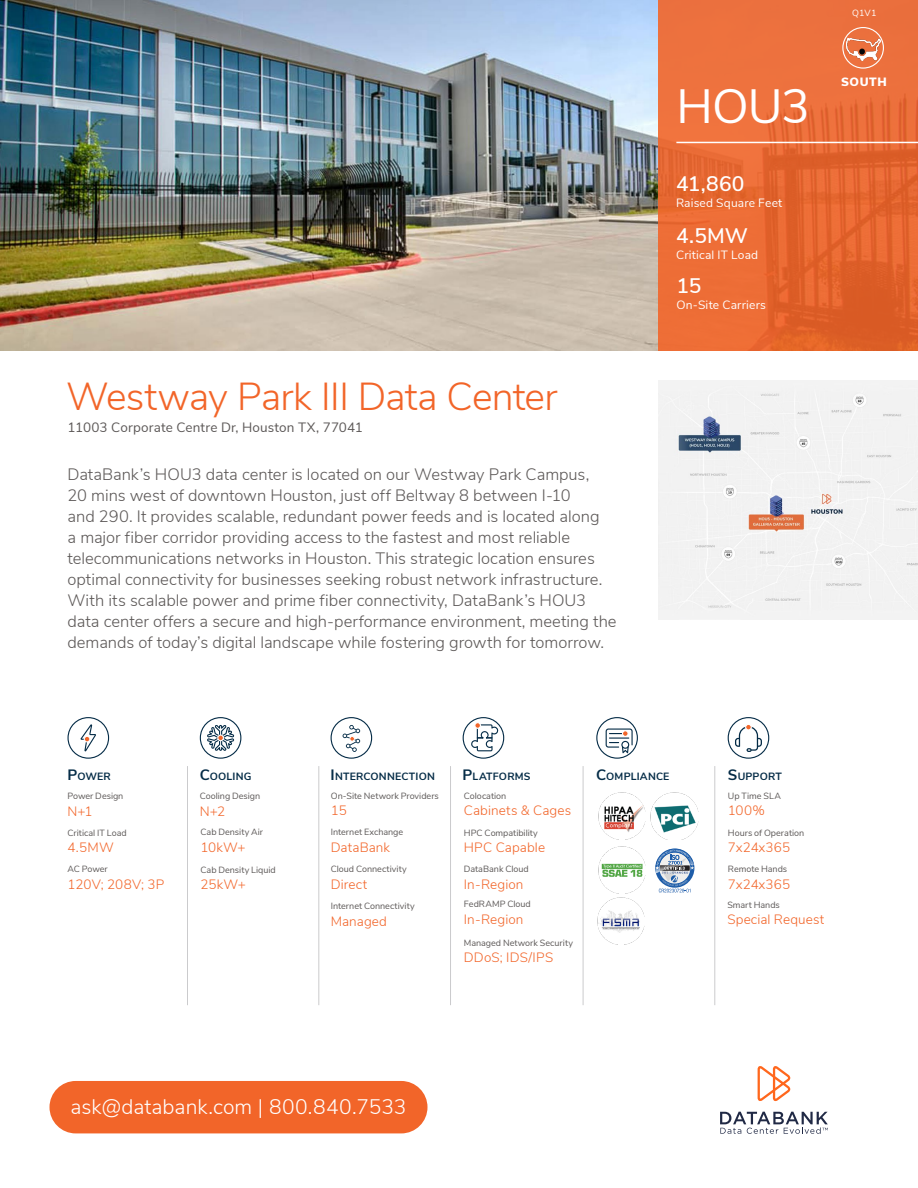
<style>
.page{position:relative;width:918px;height:1188px;background:#fff}
.page>*{position:absolute;margin:0;border:0;box-sizing:border-box;transform-origin:0 0}
.t1{font:48px "Nunito Sans";color:#fff}
.t2{font:300 39px "Nunito Sans";letter-spacing:-.02em;color:#f26529}
.t3{font:300 21px "Nunito Sans";color:#fff}
.t4{font:600 21px "Nunito Sans";letter-spacing:.005em;color:#fff}
.t5{font:300 16.5px/21px "Nunito Sans";color:#5c5857}
.t6{font:300 13.5px "Nunito Sans";letter-spacing:.01em;color:#f26529}
.t7{font:13.5px "Nunito Sans";letter-spacing:.01em;color:#5c5857}
.t8{font:12px "Nunito Sans";letter-spacing:.015em;color:#fff}
.t9{font:900 12px "Nunito Sans";letter-spacing:.05em;color:#fff}
.t10{font:700 10.5px "Nunito Sans";letter-spacing:.02em;color:#052c47}
.t11{font:9px "Nunito Sans";color:#5c5857}
.t12{font:9px "Nunito Sans";color:#fff}
.s1{font-size:15px}
</style>
<div class="page">
<svg style="left:655px;top:848px;width:39px;height:45px"></svg>
<img style="left:0;top:0;width:658px;height:351px">
<svg style="left:658px;top:0;width:260px;height:351px;background:#e86a35"></svg>
<div style="left:596px;top:717px;width:42px;height:42px;border:1px solid #052c47;border-radius:50%"></div>
<div style="left:728px;top:717px;width:41px;height:42px;border:1px solid #052c47;border-radius:50%"></div>
<hr style="left:676px;top:142px;width:242px;height:1px;background:#fff">
<svg style="left:758px;top:1066px;width:32px;height:35px"></svg>
<svg style="left:720px;top:1112px;width:108px;height:22px"></svg>
<img style="left:598px;top:846px;width:47px;height:47px">
<img style="left:651px;top:793px;width:47px;height:47px">
<img style="left:598px;top:793px;width:47px;height:47px">
<hr style="left:583px;top:766px;width:1px;height:239px;background:#cbcbcd">
<hr style="left:714px;top:766px;width:1px;height:239px;background:#cbcbcd">
<svg style="left:606px;top:729px;width:27px;height:24px"></svg>
<svg style="left:735px;top:725px;width:27px;height:27px"></svg>
<div style="left:463px;top:717px;width:41px;height:42px;border:1px solid #052c47;border-radius:50%"></div>
<svg style="left:471px;top:722px;width:27px;height:29px"></svg>
<div style="left:68px;top:717px;width:41px;height:42px;border:1px solid #052c47;border-radius:50%"></div>
<svg style="left:81px;top:724px;width:15px;height:27px"></svg>
<div style="left:200px;top:717px;width:41px;height:42px;border:1px solid #052c47;border-radius:50%"></div>
<svg style="left:207px;top:725px;width:27px;height:26px"></svg>
<div style="left:331px;top:717px;width:41px;height:42px;border:1px solid #052c47;border-radius:50%"></div>
<svg style="left:343px;top:725px;width:17px;height:27px"></svg>
<img style="left:658px;top:381px;width:260px;height:239px">
<div style="left:50px;top:1081px;width:377px;height:52px;background:#f26529;border-radius:26px"></div>
<div style="left:842px;top:27px;width:42px;height:42px;border:1px solid #fff;border-radius:50%"></div>
<hr style="left:187px;top:766px;width:1px;height:239px;background:#cbcbcd">
<hr style="left:318px;top:766px;width:1px;height:239px;background:#cbcbcd">
<hr style="left:450px;top:766px;width:1px;height:239px;background:#cbcbcd">
<img style="left:846px;top:39px;width:34px;height:21px">
<img style="left:597px;top:898px;width:47px;height:47px">
<h2 class="t2" style="left:66px;top:368px;width:493px">Westway Park III Data Center</h2>
<p class="t7" style="left:68px;top:418px;width:297px">11003 Corporate Centre Dr, Houston TX, 77041</p>
<p class="t5" style="left:68px;top:463px;width:551px">DataBank’s HOU3 data center is located on our Westway Park Campus,<br>20 mins west of downtown Houston, just off Beltway 8 between I-10<br>and 290. It provides scalable, redundant power feeds and is located along<br>a major fiber corridor providing access to the fastest and most reliable telecommunications networks in Houston. This strategic location ensures optimal connectivity for businesses seeking robust network infrastructure.<br>With its scalable power and prime fiber connectivity, DataBank’s HOU3 data center offers a secure and high-performance environment, meeting the demands of today’s digital landscape while fostering growth for tomorrow.</p>
<h1 class="t1" style="left:676px;top:71px;width:135px">HOU3</h1>
<p class="t4" style="left:676px;top:169px;width:70px">41,860</p>
<p class="t8" style="left:676px;top:194px;width:108px">Raised Square Feet</p>
<p class="t4" style="left:676px;top:220px;width:73px">4.5MW</p>
<p class="t8" style="left:676px;top:246px;width:84px">Critical IT Load</p>
<p class="t4" style="left:676px;top:270px;width:26px">15</p>
<p class="t8" style="left:676px;top:296px;width:91px">On-Site Carriers</p>
<p class="t12" style="left:852px;top:6px;width:26px">Q1V1</p>
<p class="t9" style="left:841px;top:73px;width:47px">SOUTH</p>
<p class="t10" style="left:68px;top:768px;width:45px"><span class="s1">P</span>OWER</p>
<p class="t10" style="left:200px;top:768px;width:53px"><span class="s1">C</span>OOLING</p>
<p class="t10" style="left:331px;top:768px;width:106px"><span class="s1">I</span> NTERCONNECTION</p>
<p class="t10" style="left:463px;top:768px;width:70px"><span class="s1">P</span>LATFORMS</p>
<p class="t10" style="left:596px;top:768px;width:75px"><span class="s1">C</span>OMPLIANCE</p>
<p class="t10" style="left:728px;top:768px;width:56px"><span class="s1">S</span>UPPORT</p>
<p class="t11" style="left:68px;top:789px;width:57px">Power Design</p>
<p class="t6" style="left:68px;top:801px;width:27px">N+1</p>
<p class="t11" style="left:68px;top:826px;width:61px">Critical IT Load</p>
<p class="t6" style="left:68px;top:838px;width:48px">4.5MW</p>
<p class="t11" style="left:68px;top:862px;width:42px">AC Power</p>
<p class="t6" style="left:68px;top:874px;width:98px">120V; 208V; 3P</p>
<p class="t11" style="left:200px;top:789px;width:62px">Cooling Design</p>
<p class="t6" style="left:200px;top:801px;width:27px">N+2</p>
<p class="t11" style="left:201px;top:826px;width:64px">Cab Density Air</p>
<p class="t6" style="left:201px;top:837px;width:47px">10kW+</p>
<p class="t11" style="left:201px;top:863px;width:77px">Cab Density Liquid</p>
<p class="t6" style="left:201px;top:875px;width:47px">25kW+</p>
<p class="t11" style="left:331px;top:789px;width:110px">On-Site Network Providers</p>
<p class="t6" style="left:331px;top:801px;width:18px">15</p>
<p class="t11" style="left:331px;top:826px;width:74px">Internet Exchange</p>
<p class="t6" style="left:331px;top:837px;width:61px">DataBank</p>
<p class="t11" style="left:331px;top:862px;width:77px">Cloud Connectivity</p>
<p class="t6" style="left:331px;top:874px;width:38px">Direct</p>
<p class="t11" style="left:331px;top:899px;width:85px">Internet Connectivity</p>
<p class="t6" style="left:331px;top:911px;width:58px">Managed</p>
<p class="t11" style="left:464px;top:789px;width:44px">Colocation</p>
<p class="t6" style="left:464px;top:801px;width:109px">Cabinets &amp; Cages</p>
<p class="t11" style="left:464px;top:826px;width:76px">HPC Compatibility</p>
<p class="t6" style="left:464px;top:838px;width:83px">HPC Capable</p>
<p class="t11" style="left:464px;top:862px;width:66px">DataBank Cloud</p>
<p class="t6" style="left:464px;top:874px;width:61px">In-Region</p>
<p class="t11" style="left:464px;top:898px;width:68px">FedRAMP Cloud</p>
<p class="t6" style="left:464px;top:909px;width:61px">In-Region</p>
<p class="t11" style="left:464px;top:936px;width:111px">Managed Network Security</p>
<p class="t6" style="left:464px;top:948px;width:91px">DDoS; IDS/IPS</p>
<p class="t11" style="left:728px;top:789px;width:54px">Up Time SLA</p>
<p class="t6" style="left:728px;top:801px;width:39px">100%</p>
<p class="t11" style="left:728px;top:826px;width:78px">Hours of Operation</p>
<p class="t6" style="left:728px;top:838px;width:64px">7x24x365</p>
<p class="t11" style="left:728px;top:862px;width:61px">Remote Hands</p>
<p class="t6" style="left:728px;top:874px;width:64px">7x24x365</p>
<p class="t11" style="left:727px;top:898px;width:54px">Smart Hands</p>
<p class="t6" style="left:727px;top:910px;width:98px">Special Request</p>
<p class="t3" style="left:71px;top:1091px;width:337px">ask@databank.com | 800.840.7533</p>
</div>
